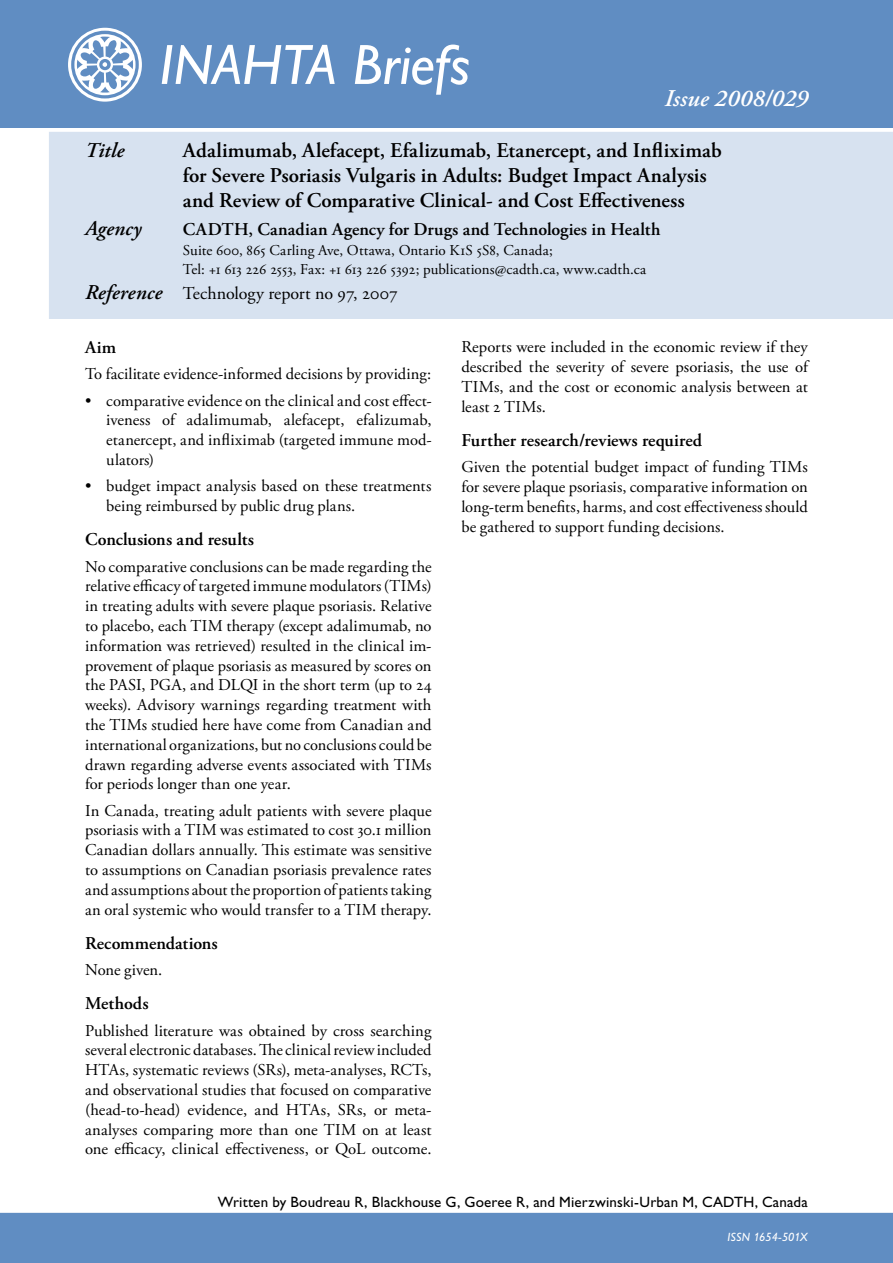
<style>
.page{position:relative;width:893px;height:1263px;background:#fff}
.page>*{position:absolute;margin:0;border:0;box-sizing:border-box;transform-origin:0 0}
.t1{font:italic 57px "Gill Alt One";color:#fff}
.Issue{font:italic 600 24px "Adobe Garamond Pro";letter-spacing:.005em;color:#fff}
.Title_ruta{font:600 21px/25.2px "Adobe Garamond Pro";letter-spacing:.005em;color:#000}
.Agency_text{font:italic 600 21px "Adobe Garamond Pro";letter-spacing:.005em;color:#000}
.Title_ruta-2{font:italic 600 21px "Adobe Garamond Pro";letter-spacing:.005em;color:#000}
.Heading{font:600 18px "Adobe Garamond Pro";letter-spacing:.005em;color:#000}
.Agency_text-2{font:600 18px "Adobe Garamond Pro";letter-spacing:.005em;color:#000}
.Reference_text{font:18px "Adobe Garamond Pro";color:#000}
.Brödtext{font:16.5px/19.8px "Adobe Garamond Pro";letter-spacing:.005em;color:#000;text-align:justify}
.Indentation__bullet{font:16.5px/19.8px "Adobe Garamond Pro";letter-spacing:.005em;color:#000;text-align:justify}
.Agency_address{font:15px/19.5px "Adobe Garamond Pro";letter-spacing:.01em;color:#000}
.Written_by{font:15px "Gill Alt One";letter-spacing:.01em;color:#000}
.t2{font:italic 12px "Gill Alt One";letter-spacing:-.005em;color:#fff}
.s1{font-weight:600;font-style:italic;font-size:21px}
</style>
<div class="page">
<div style="left:49px;top:132px;width:843px;height:187px;background:#d7e2f0"></div>
<div style="left:0;top:0;width:893px;height:128px;background:#608dc2"></div>
<div style="left:0;top:1213px;width:893px;height:50px;background:#608dc2"></div>
<svg style="left:892px;top:132px;width:1px;height:187px"></svg>
<p class="t1" style="left:159px;top:32px;width:312px">INAHTA Briefs</p>
<p class="Issue" style="left:664px;top:84px;width:145px">Issue 2008/029</p>
<p class="Title_ruta-2" style="left:85px;top:138px;width:41px">Title</p>
<p class="Title_ruta" style="left:183px;top:138px;width:541px">Adalimumab, Alefacept, Efalizumab, Etanercept, and Infliximab for Severe Psoriasis Vulgaris in Adults: Budget Impact Analysis and Review of Comparative Clinical- and Cost Effectiveness</p>
<p class="Agency_text" style="left:85px;top:216px;width:58px">Agency</p>
<p class="Agency_text-2" style="left:183px;top:219px;width:479px">CADTH, Canadian Agency for Drugs and Technologies in Health</p>
<p class="Agency_address" style="left:183px;top:241px;width:465px">Suite 600, 865 Carling Ave, Ottawa, Ontario K1S 5S8, Canada;<br>Tel: +1 613 226 2553, Fax: +1 613 226 5392; publications@cadth.ca, www.cadth.ca</p>
<p class="Reference_text" style="left:85px;top:283px;width:314px"><span class="s1">Reference</span> Technology report no 97, 2007</p>
<p class="Heading" style="left:85px;top:337px;width:33px">Aim</p>
<p class="Brödtext" style="left:85px;top:365px;width:348px">To facilitate evidence-informed decisions by providing:</p>
<p class="Indentation__bullet" style="left:106px;top:391px;width:327px;text-indent:-21px">• comparative evidence on the clinical and cost effect&shy;iveness of adalimumab, alefacept, efalizumab, etanercept, and infliximab (targeted immune mod&shy;ulators)</p>
<p class="Indentation__bullet" style="left:106px;top:477px;width:327px;text-indent:-21px">• budget impact analysis based on these treatments being reimbursed by public drug plans.</p>
<p class="Heading" style="left:85px;top:529px;width:170px">Conclusions and results</p>
<p class="Brödtext" style="left:85px;top:557px;width:348px">No comparative conclusions can be made regarding the relative efficacy of targeted immune modulators (TIMs) in treating adults with severe plaque psoriasis. Relative to placebo, each TIM therapy (except adalimumab, no information was retrieved) resulted in the clinical im&shy;provement of plaque psoriasis as measured by scores on the PASI, PGA, and DLQI in the short term (up to 24 weeks). Advisory warnings regarding treatment with the TIMs studied here have come from Canadian and international organizations, but no conclusions could be drawn regarding adverse events associated with TIMs for periods longer than one year.</p>
<p class="Brödtext" style="left:85px;top:801px;width:348px">In Canada, treating adult patients with severe plaque psoriasis with a TIM was estimated to cost 30.1 million Canadian dollars annually. This estimate was sensitive to assumptions on Canadian psoriasis prevalence rates and assumptions about the proportion of patients taking an oral systemic who would transfer to a TIM therapy.</p>
<p class="Heading" style="left:85px;top:933px;width:134px">Recommendations</p>
<p class="Brödtext" style="left:85px;top:960px;width:79px">None given.</p>
<p class="Heading" style="left:85px;top:993px;width:65px">Methods</p>
<p class="Brödtext" style="left:85px;top:1021px;width:348px">Published literature was obtained by cross searching several electronic databases. The clinical review included HTAs, systematic reviews (SRs), meta-analyses, RCTs, and observational studies that focused on comparative (head-to-head) evidence, and HTAs, SRs, or meta&shy;analyses comparing more than one TIM on at least one efficacy, clinical effectiveness, or QoL outcome.</p>
<p class="Brödtext" style="left:461px;top:338px;width:348px">Reports were included in the economic review if they described the severity of severe psoriasis, the use of TIMs, and the cost or economic analysis between at least 2 TIMs.</p>
<p class="Heading" style="left:461px;top:430px;width:242px">Further research/reviews required</p>
<p class="Brödtext" style="left:461px;top:458px;width:348px">Given the potential budget impact of funding TIMs for severe plaque psoriasis, comparative information on long-term benefits, harms, and cost effectiveness should be gathered to support funding decisions.</p>
<p class="Written_by" style="left:218px;top:1193px;width:591px">Written by Boudreau R, Blackhouse G, Goeree R, and Mierzwinski-Urban M, CADTH, Canada</p>
<p class="t2" style="left:728px;top:1230px;width:82px">ISSN 1654-501X</p>
</div>
